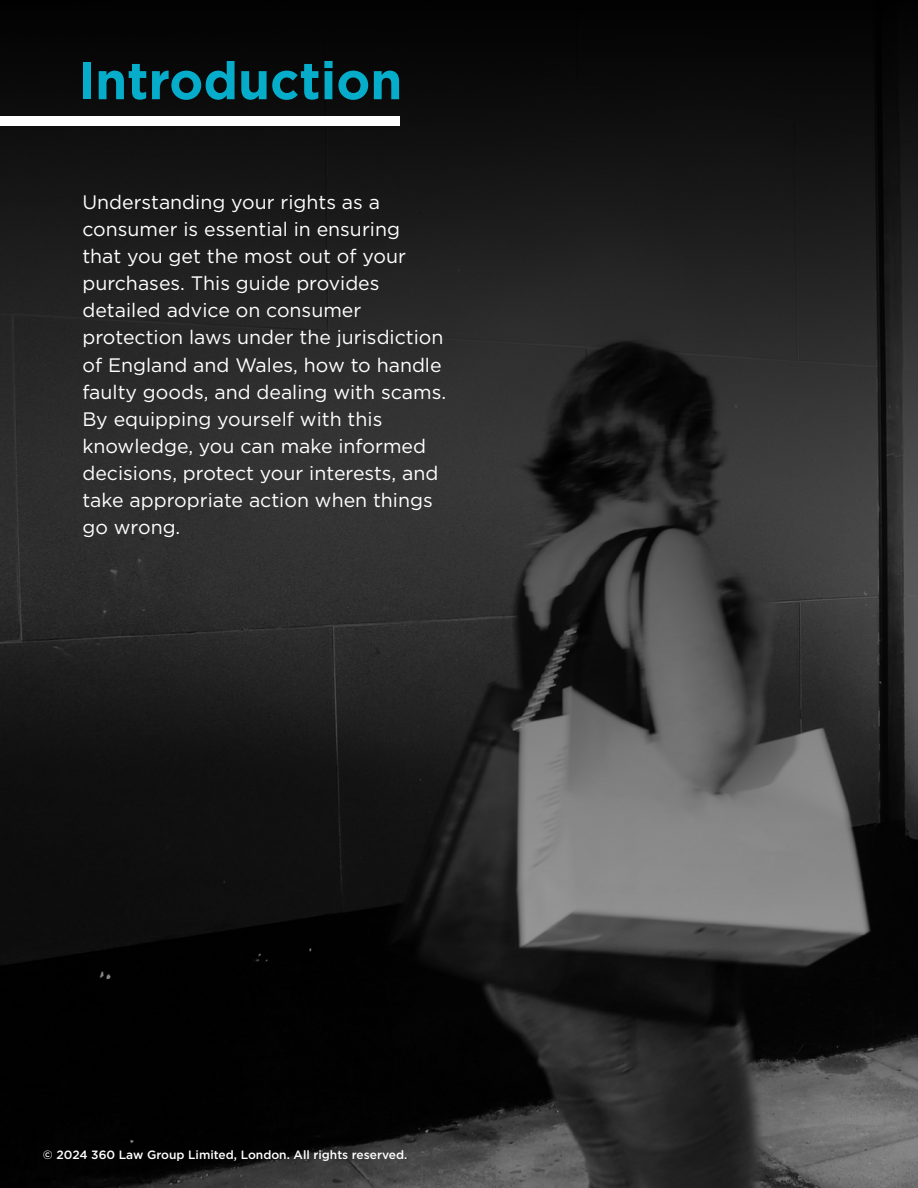
<style>
.page{position:relative;width:918px;height:1188px;background:#fff}
.page>*{position:absolute;margin:0;border:0;box-sizing:border-box;transform-origin:0 0}
.t1{font:700 52.5px "Gotham";color:#06adcb}
.t2{font:19.5px/27px "Gotham";color:#fff}
.t3{font:500 12px "Gotham";color:#fff}
</style>
<div class="page">
<img style="left:0;top:0;width:918px;height:1188px">
<div style="left:0;top:116px;width:400px;height:9px;background:#fff"></div>
<h1 class="t1" style="left:78px;top:46px;width:326px">Introduction</h1>
<p class="t2" style="left:82px;top:189px;width:365px">Understanding your rights as a consumer is essential in ensuring<br>that you get the most out of your purchases. This guide provides detailed advice on consumer protection laws under the jurisdiction of England and Wales, how to handle faulty goods, and dealing with scams.<br>By equipping yourself with this knowledge, you can make informed decisions, protect your interests, and take appropriate action when things go wrong.</p>
<p class="t3" style="left:43px;top:1147px;width:366px">© 2024 360 Law Group Limited, London. All rights reserved.</p>
</div>
